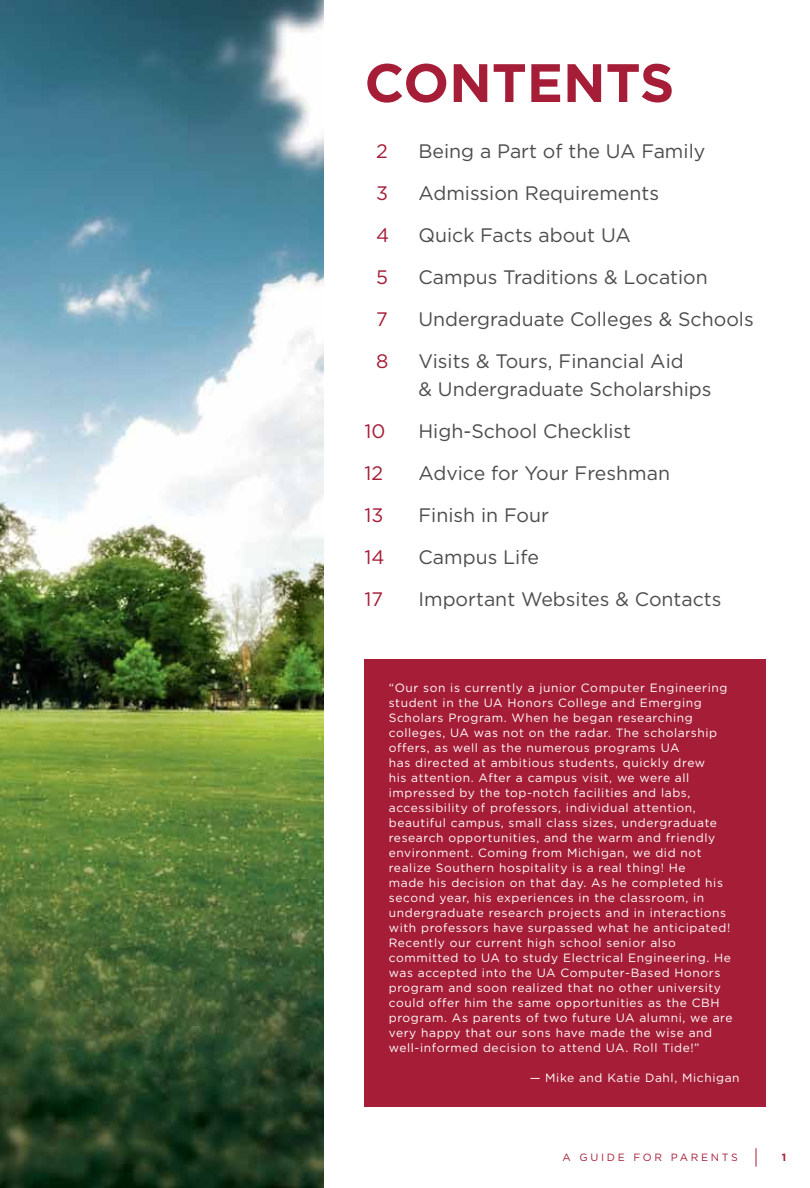
<style>
.page{position:relative;width:810px;height:1188px;background:#fff}
.page>*{position:absolute;margin:0;border:0;box-sizing:border-box;transform-origin:0 0}
.t1{font:700 54px "Gotham";color:#a51d36}
.t2{font:19.5px/28.5px "Gotham";color:#4d4d4f}
.t3{font:19.5px "Gotham";color:#a51d36}
.t4{font:12px/15px "Gotham";letter-spacing:.05em;color:#fff}
.t5{font:10.5px "Gotham";letter-spacing:.26em;color:#a51d36}
.t6{font:700 10.5px "Gotham";color:#a51d36}
</style>
<div class="page">
<svg style="left:756px;top:1148px;width:1px;height:19px"></svg>
<img style="left:0;top:0;width:324px;height:1188px">
<div style="left:364px;top:660px;width:402px;height:447px;background:#a51d36"></div>
<h1 class="t1" style="left:364px;top:52px;width:311px">CONTENTS</h1>
<h2 class="t3" style="left:376px;top:140px;width:13px">2</h2>
<h2 class="t2" style="left:418px;top:136px;width:288px">Being a Part of the UA Family</h2>
<h2 class="t3" style="left:376px;top:182px;width:13px">3</h2>
<h2 class="t2" style="left:418px;top:178px;width:242px">Admission Requirements</h2>
<h2 class="t3" style="left:376px;top:224px;width:15px">4</h2>
<h2 class="t2" style="left:418px;top:220px;width:214px">Quick Facts about UA</h2>
<h2 class="t3" style="left:376px;top:266px;width:13px">5</h2>
<h2 class="t2" style="left:418px;top:262px;width:291px">Campus Traditions &amp; Location</h2>
<h2 class="t3" style="left:376px;top:308px;width:13px">7</h2>
<h2 class="t2" style="left:418px;top:304px;width:337px">Undergraduate Colleges &amp; Schools</h2>
<h2 class="t3" style="left:376px;top:350px;width:14px">8</h2>
<h2 class="t2" style="left:418px;top:346px;width:295px">Visits &amp; Tours, Financial Aid<br>&amp; Undergraduate Scholarships</h2>
<h2 class="t3" style="left:364px;top:420px;width:22px">10</h2>
<h2 class="t2" style="left:418px;top:417px;width:214px">High-School Checklist</h2>
<h2 class="t3" style="left:364px;top:462px;width:20px">12</h2>
<h2 class="t2" style="left:418px;top:459px;width:253px">Advice for Your Freshman</h2>
<h2 class="t3" style="left:364px;top:504px;width:20px">13</h2>
<h2 class="t2" style="left:418px;top:501px;width:132px">Finish in Four</h2>
<h2 class="t3" style="left:364px;top:546px;width:22px">14</h2>
<h2 class="t2" style="left:418px;top:543px;width:122px">Campus Life</h2>
<h2 class="t3" style="left:364px;top:588px;width:20px">17</h2>
<h2 class="t2" style="left:418px;top:585px;width:305px">Important Websites &amp; Contacts</h2>
<p class="t4" style="left:389px;top:680px;width:345px">“Our son is currently a junior Computer Engineering student in the UA Honors College and Emerging Scholars Program. When he began researching colleges, UA was not on the radar. The scholarship offers, as well as the numerous programs UA<br>has directed at ambitious students, quickly drew<br>his attention. After a campus visit, we were all impressed by the top-notch facilities and labs, accessibility of professors, individual attention, beautiful campus, small class sizes, undergraduate research opportunities, and the warm and friendly environment. Coming from Michigan, we did not realize Southern hospitality is a real thing! He<br>made his decision on that day. As he completed his second year, his experiences in the classroom, in undergraduate research projects and in interactions with professors have surpassed what he anticipated!<br>Recently our current high school senior also committed to UA to study Electrical Engineering. He was accepted into the UA Computer-Based Honors program and soon realized that no other university could offer him the same opportunities as the CBH program. As parents of two future UA alumni, we are very happy that our sons have made the wise and well-informed decision to attend UA. Roll Tide!”</p>
<p class="t4" style="left:530px;top:1070px;width:211px">— Mike and Katie Dahl, Michigan</p>
<p class="t5" style="left:562px;top:1152px;width:177px">A GUIDE FOR PARENTS</p>
<p class="t6" style="left:782px;top:1151px;width:6px">1</p>
</div>
